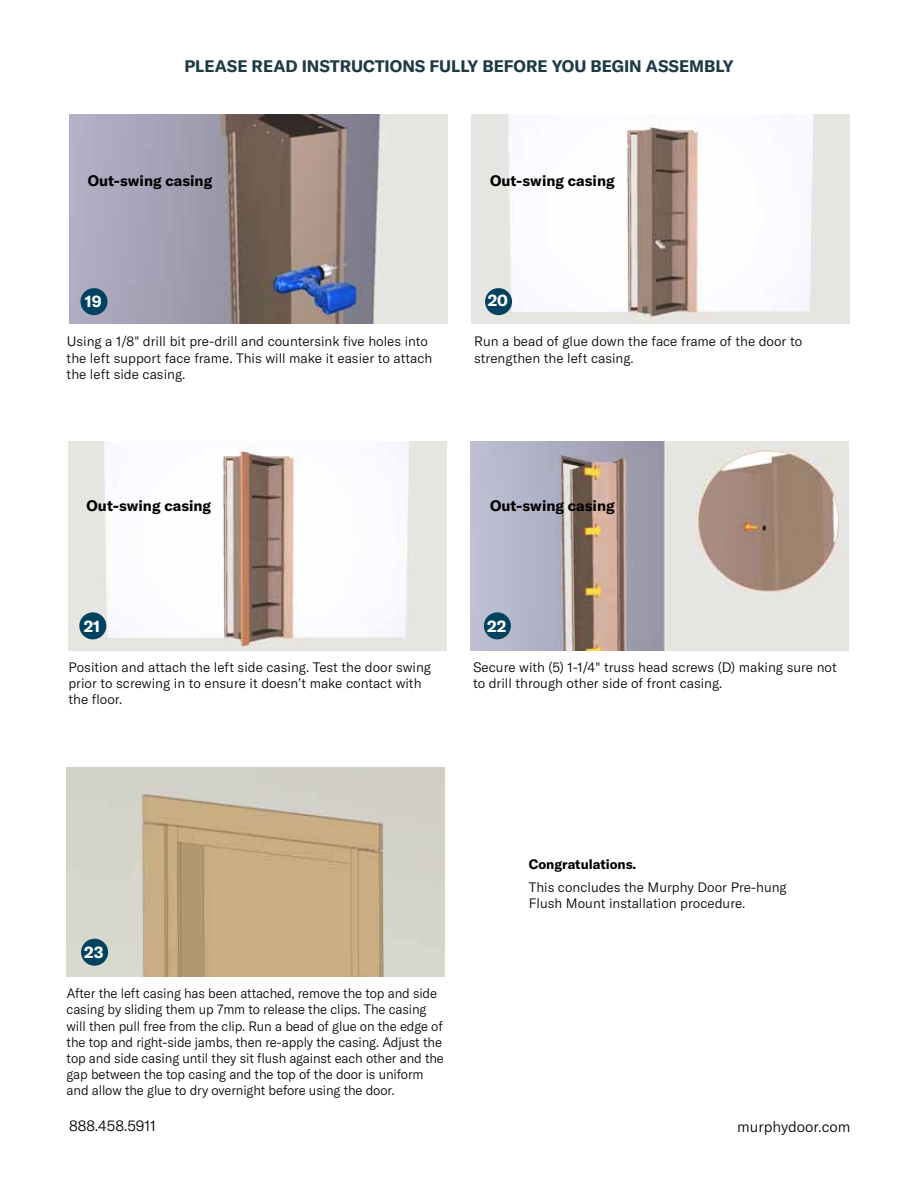
<style>
.page{position:relative;width:918px;height:1188px;background:#fff}
.page>*{position:absolute;margin:0;border:0;box-sizing:border-box;transform-origin:0 0}
.t1{font:700 16.5px "GT America";color:#1e3b45}
.t2{font:700 16.2px "GT America";color:#fff}
.t3{font:700 15px "GT America";color:#000}
.t4{font:300 15px "GT America";color:#000}
.t5{font:300 13.5px/16.2px "GT America";letter-spacing:-.005em;color:#000}
.t6{font:700 13.5px "GT America";color:#000}
</style>
<div class="page">
<img style="left:471px;top:441px;width:378px;height:209px">
<img style="left:68px;top:441px;width:378px;height:209px">
<div style="left:484px;top:612px;width:27px;height:27px;background:#00425f;border-radius:50%"></div>
<div style="left:79px;top:612px;width:27px;height:27px;background:#00425f;border-radius:50%"></div>
<img style="left:472px;top:115px;width:378px;height:209px">
<img style="left:70px;top:115px;width:378px;height:209px">
<div style="left:485px;top:288px;width:27px;height:27px;background:#00425f;border-radius:50%"></div>
<div style="left:80px;top:288px;width:28px;height:27px;background:#00425f;border-radius:50%"></div>
<img style="left:67px;top:767px;width:378px;height:210px">
<div style="left:81px;top:939px;width:27px;height:27px;background:#00425f;border-radius:50%"></div>
<p class="t1" style="left:184px;top:56px;width:551px">PLEASE READ INSTRUCTIONS FULLY BEFORE YOU BEGIN ASSEMBLY</p>
<p class="t3" style="left:88px;top:171px;width:126px">Out-swing casing</p>
<p class="t3" style="left:490px;top:171px;width:126px">Out-swing casing</p>
<p class="t2" style="left:85px;top:291px;width:18px">19</p>
<p class="t2" style="left:488px;top:290px;width:22px">20</p>
<p class="t5" style="left:67px;top:334px;width:367px">Using a 1/8" drill bit pre-drill and countersink five holes into the left support face frame. This will make it easier to attach the left side casing.</p>
<p class="t5" style="left:474px;top:334px;width:329px">Run a bead of glue down the face frame of the door to strengthen the left casing.</p>
<p class="t3" style="left:87px;top:497px;width:126px">Out-swing casing</p>
<p class="t3" style="left:490px;top:497px;width:126px">Out-swing casing</p>
<p class="t2" style="left:84px;top:616px;width:18px">21</p>
<p class="t2" style="left:487px;top:616px;width:21px">22</p>
<p class="t5" style="left:68px;top:659px;width:364px">Position and attach the left side casing. Test the door swing prior to screwing in to ensure it doesn’t make contact with the floor.</p>
<p class="t5" style="left:473px;top:659px;width:365px">Secure with (5) 1-1/4" truss head screws (D) making sure not to drill through other side of front casing.</p>
<p class="t2" style="left:84px;top:942px;width:21px">23</p>
<p class="t5" style="left:67px;top:985px;width:379px">After the left casing has been attached, remove the top and side casing by sliding them up 7mm to release the clips. The casing will then pull free from the clip. Run a bead of glue on the edge of the top and right-side jambs, then re-apply the casing. Adjust the top and side casing until they sit flush against each other and the gap between the top casing and the top of the door is uniform and allow the glue to dry overnight before using the door.</p>
<p class="t6" style="left:529px;top:855px;width:109px">Congratulations.</p>
<p class="t5" style="left:529px;top:879px;width:260px">This concludes the Murphy Door Pre-hung<br>Flush Mount installation procedure.</p>
<p class="t4" style="left:69px;top:1117px;width:88px">888.458.5911</p>
<p class="t4" style="left:737px;top:1118px;width:115px">murphydoor.com</p>
</div>
